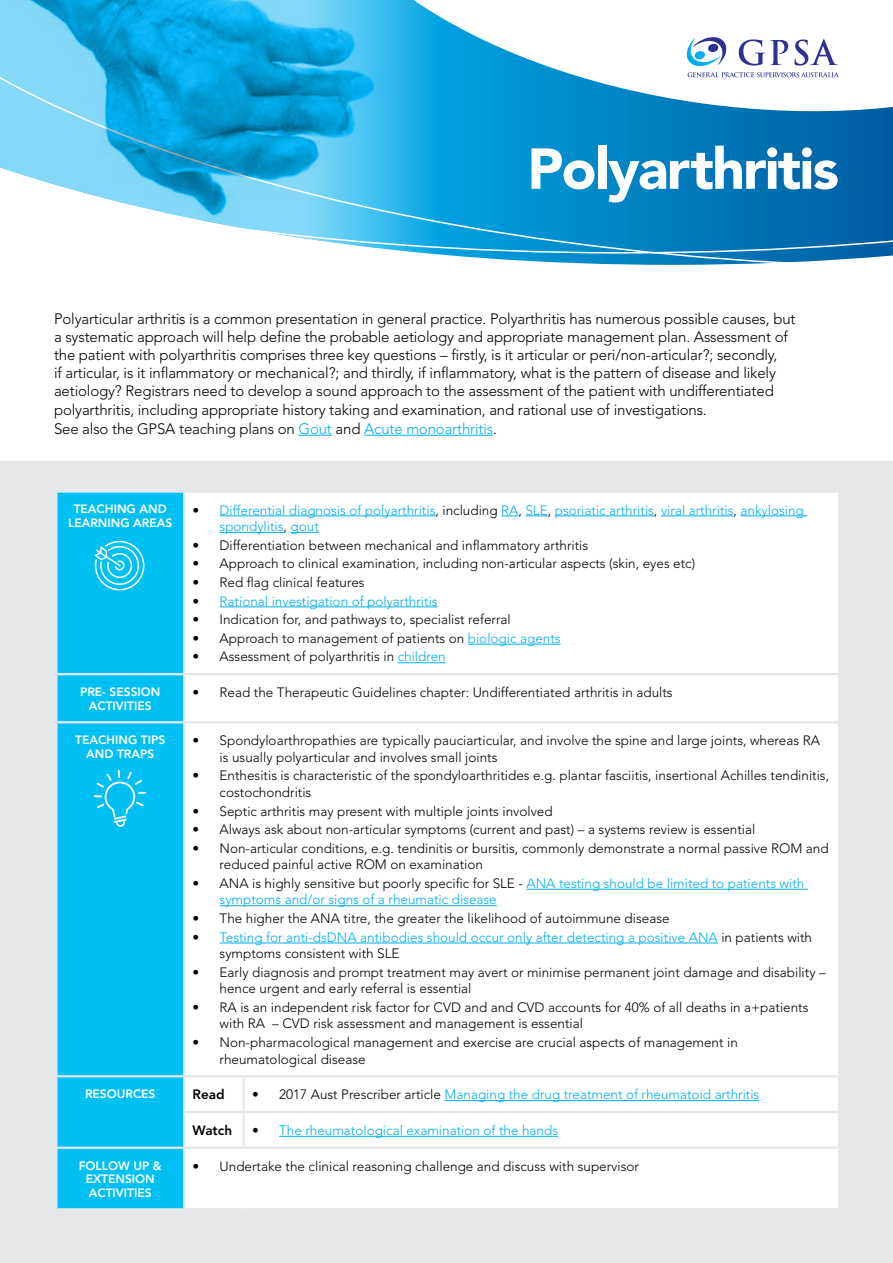
<style>
.page{position:relative;width:893px;height:1263px;background:#fff}
.page>*{position:absolute;margin:0;border:0;box-sizing:border-box;transform-origin:0 0}
.t1{font:900 57.15px "Avenir LT Std";letter-spacing:-.03em;color:#fff}
.t2{font:300 15px/18.3px "Avenir LT Std";letter-spacing:-.01em;color:#000}
.t3{font:300 13.5px/16.5px "Avenir LT Std";color:#000}
.t4{font:300 13.5px/16.5px "Avenir LT Std";color:#00aeef}
.t5{font:800 13.5px "Avenir LT Std";color:#000}
.t6{font:800 12px/13.5px "Avenir LT Std";color:#fff;text-align:center}
.s1{color:#00aeef}
.s2{color:#000}
</style>
<div class="page">
<svg style="left:481px;top:254px;width:412px;height:11px"></svg>
<svg style="left:481px;top:136px;width:412px;height:118px;background:#047dbd"></svg>
<img style="left:0;top:0;width:481px;height:258px">
<svg style="left:291px;top:0;width:602px;height:136px"></svg>
<svg style="left:687px;top:37px;width:39px;height:29px"></svg>
<svg style="left:688px;top:72px;width:151px;height:5px"></svg>
<svg style="left:739px;top:39px;width:49px;height:27px"></svg>
<svg style="left:794px;top:39px;width:44px;height:27px"></svg>
<hr style="left:298px;top:435px;width:34px;height:1px;background:#00aeef">
<hr style="left:364px;top:435px;width:129px;height:1px;background:#00aeef">
<div style="left:0;top:461px;width:893px;height:802px;background:#e6e7e8"></div>
<div style="left:58px;top:493px;width:125px;height:715px;background:#00c0f3"></div>
<div style="left:185px;top:493px;width:653px;height:715px;background:#fff"></div>
<hr style="left:55px;top:673px;width:129px;height:2px;background:#e6e7e8">
<hr style="left:55px;top:721px;width:129px;height:2px;background:#e6e7e8">
<hr style="left:55px;top:1075px;width:129px;height:2px;background:#e6e7e8">
<hr style="left:55px;top:1146px;width:129px;height:3px;background:#e6e7e8">
<hr style="left:184px;top:673px;width:60px;height:2px;background:#e6e7e8">
<hr style="left:244px;top:673px;width:596px;height:2px;background:#e6e7e8">
<hr style="left:184px;top:721px;width:60px;height:2px;background:#e6e7e8">
<hr style="left:244px;top:721px;width:596px;height:2px;background:#e6e7e8">
<hr style="left:184px;top:1075px;width:60px;height:2px;background:#e6e7e8">
<hr style="left:244px;top:1075px;width:596px;height:2px;background:#e6e7e8">
<hr style="left:243px;top:1077px;width:2px;height:34px;background:#e6e7e8">
<hr style="left:183px;top:1111px;width:61px;height:2px;background:#e6e7e8">
<hr style="left:244px;top:1111px;width:596px;height:2px;background:#e6e7e8">
<hr style="left:243px;top:1113px;width:2px;height:33px;background:#e6e7e8">
<hr style="left:184px;top:1146px;width:60px;height:3px;background:#e6e7e8">
<hr style="left:244px;top:1146px;width:596px;height:3px;background:#e6e7e8">
<hr style="left:220px;top:515px;width:215px;height:1px;background:#00aeef">
<svg style="left:501px;top:515px;width:17px;height:1px"></svg>
<svg style="left:525px;top:515px;width:23px;height:1px"></svg>
<hr style="left:555px;top:515px;width:99px;height:1px;background:#00aeef">
<hr style="left:661px;top:515px;width:72px;height:1px;background:#00aeef">
<hr style="left:740px;top:515px;width:67px;height:1px;background:#00aeef">
<hr style="left:220px;top:532px;width:64px;height:1px;background:#00aeef">
<svg style="left:291px;top:532px;width:28px;height:1px"></svg>
<hr style="left:220px;top:606px;width:218px;height:1px;background:#00aeef">
<hr style="left:468px;top:644px;width:93px;height:1px;background:#00aeef">
<hr style="left:398px;top:662px;width:48px;height:1px;background:#00aeef">
<hr style="left:526px;top:889px;width:282px;height:1px;background:#00aeef">
<hr style="left:220px;top:905px;width:277px;height:1px;background:#00aeef">
<hr style="left:220px;top:943px;width:498px;height:1px;background:#00aeef">
<hr style="left:444px;top:1100px;width:315px;height:1px;background:#00aeef">
<hr style="left:279px;top:1136px;width:279px;height:1px;background:#00aeef">
<svg style="left:95px;top:541px;width:49px;height:49px;background:#3dcef5"></svg>
<svg style="left:94px;top:770px;width:52px;height:57px;background:#1dc7f4"></svg>
<h1 class="t1" style="left:527px;top:134px;width:313px">Polyarthritis</h1>
<p class="t2" style="left:54px;top:310px;width:743px">Polyarticular arthritis is a common presentation in general practice. Polyarthritis has numerous possible causes, but a systematic approach will help define the probable aetiology and appropriate management plan. Assessment of the patient with polyarthritis comprises three key questions – firstly, is it articular or peri/non-articular?; secondly,<br>if articular, is it inflammatory or mechanical?; and thirdly, if inflammatory, what is the pattern of disease and likely aetiology? Registrars need to develop a sound approach to the assessment of the patient with undifferentiated polyarthritis, including appropriate history taking and examination, and rational use of investigations.<br>See also the GPSA teaching plans on <span class="s1">Gout</span> and <span class="s1">Acute monoarthritis</span>.</p>
<p class="t6" style="left:68px;top:502px;width:106px">TEACHING AND<br>LEARNING AREAS</p>
<p class="t4" style="left:220px;top:502px;width:586px;text-indent:-27px"><span class="s2">•</span> Differential diagnosis of polyarthritis<span class="s2">, including</span> RA<span class="s2">,</span> SLE<span class="s2">,</span> psoriatic arthritis<span class="s2">,</span> viral arthritis<span class="s2">,</span> ankylosing spondylitis<span class="s2">,</span> gout</p>
<p class="t3" style="left:193px;top:537px;width:397px">• Differentiation between mechanical and inflammatory arthritis</p>
<p class="t3" style="left:193px;top:555px;width:504px">• Approach to clinical examination, including non-articular aspects (skin, eyes etc)</p>
<p class="t3" style="left:193px;top:574px;width:174px">• Red flag clinical features</p>
<p class="t4" style="left:193px;top:593px;width:247px"><span class="s2">•</span> Rational investigation of polyarthritis</p>
<p class="t3" style="left:193px;top:611px;width:320px">• Indication for, and pathways to, specialist referral</p>
<p class="t3" style="left:193px;top:630px;width:369px">• Approach to management of patients on <span class="s1">biologic agents</span></p>
<p class="t3" style="left:193px;top:649px;width:255px">• Assessment of polyarthritis in <span class="s1">children</span></p>
<p class="t6" style="left:80px;top:685px;width:82px">PRE- SESSION<br>ACTIVITIES</p>
<p class="t3" style="left:193px;top:684px;width:482px">• Read the Therapeutic Guidelines chapter: Undifferentiated arthritis in adults</p>
<p class="t6" style="left:75px;top:733px;width:92px">TEACHING TIPS<br>AND TRAPS</p>
<p class="t3" style="left:220px;top:732px;width:602px;text-indent:-27px">• Spondyloarthropathies are typically pauciarticular, and involve the spine and large joints, whereas RA is usually polyarticular and involves small joints</p>
<p class="t3" style="left:220px;top:767px;width:611px;text-indent:-27px">• Enthesitis is characteristic of the spondyloarthritides e.g. plantar fasciitis, insertional Achilles tendinitis, costochondritis</p>
<p class="t3" style="left:193px;top:803px;width:362px">• Septic arthritis may present with multiple joints involved</p>
<p class="t3" style="left:193px;top:821px;width:564px">• Always ask about non-articular symptoms (current and past) – a systems review is essential</p>
<p class="t3" style="left:220px;top:840px;width:611px;text-indent:-27px">• Non-articular conditions, e.g. tendinitis or bursitis, commonly demonstrate a normal passive ROM and reduced painful active ROM on examination</p>
<p class="t4" style="left:220px;top:875px;width:586px;text-indent:-27px"><span class="s2">• ANA is highly sensitive but poorly specific for SLE -</span> ANA testing should be limited to patients with symptoms and/or signs of a rheumatic disease</p>
<p class="t3" style="left:193px;top:910px;width:478px">• The higher the ANA titre, the greater the likelihood of autoimmune disease</p>
<p class="t4" style="left:220px;top:929px;width:594px;text-indent:-27px"><span class="s2">•</span> Testing for anti-dsDNA antibodies should occur only after detecting a positive ANA <span class="s2">in patients with symptoms consistent with SLE</span></p>
<p class="t3" style="left:220px;top:964px;width:608px;text-indent:-27px">• Early diagnosis and prompt treatment may avert or minimise permanent joint damage and disability – hence urgent and early referral is essential</p>
<p class="t3" style="left:220px;top:999px;width:590px;text-indent:-27px">• RA is an independent risk factor for CVD and and CVD accounts for 40% of all deaths in a+patients with RA – CVD risk assessment and management is essential</p>
<p class="t3" style="left:220px;top:1034px;width:520px;text-indent:-27px">• Non-pharmacological management and exercise are crucial aspects of management in rheumatological disease</p>
<p class="t6" style="left:85px;top:1087px;width:72px">RESOURCES</p>
<p class="t5" style="left:193px;top:1086px;width:34px">Read</p>
<p class="t4" style="left:252px;top:1086px;width:509px"><span class="s2">• 2017 Aust Prescriber article</span> Managing the drug treatment of rheumatoid arthritis</p>
<p class="t5" style="left:193px;top:1122px;width:41px">Watch</p>
<p class="t4" style="left:252px;top:1122px;width:307px"><span class="s2">•</span> The rheumatological examination of the hands</p>
<p class="t6" style="left:79px;top:1159px;width:85px">FOLLOW UP &amp;<br>EXTENSION<br>ACTIVITIES</p>
<p class="t3" style="left:193px;top:1158px;width:448px">• Undertake the clinical reasoning challenge and discuss with supervisor</p>
</div>
